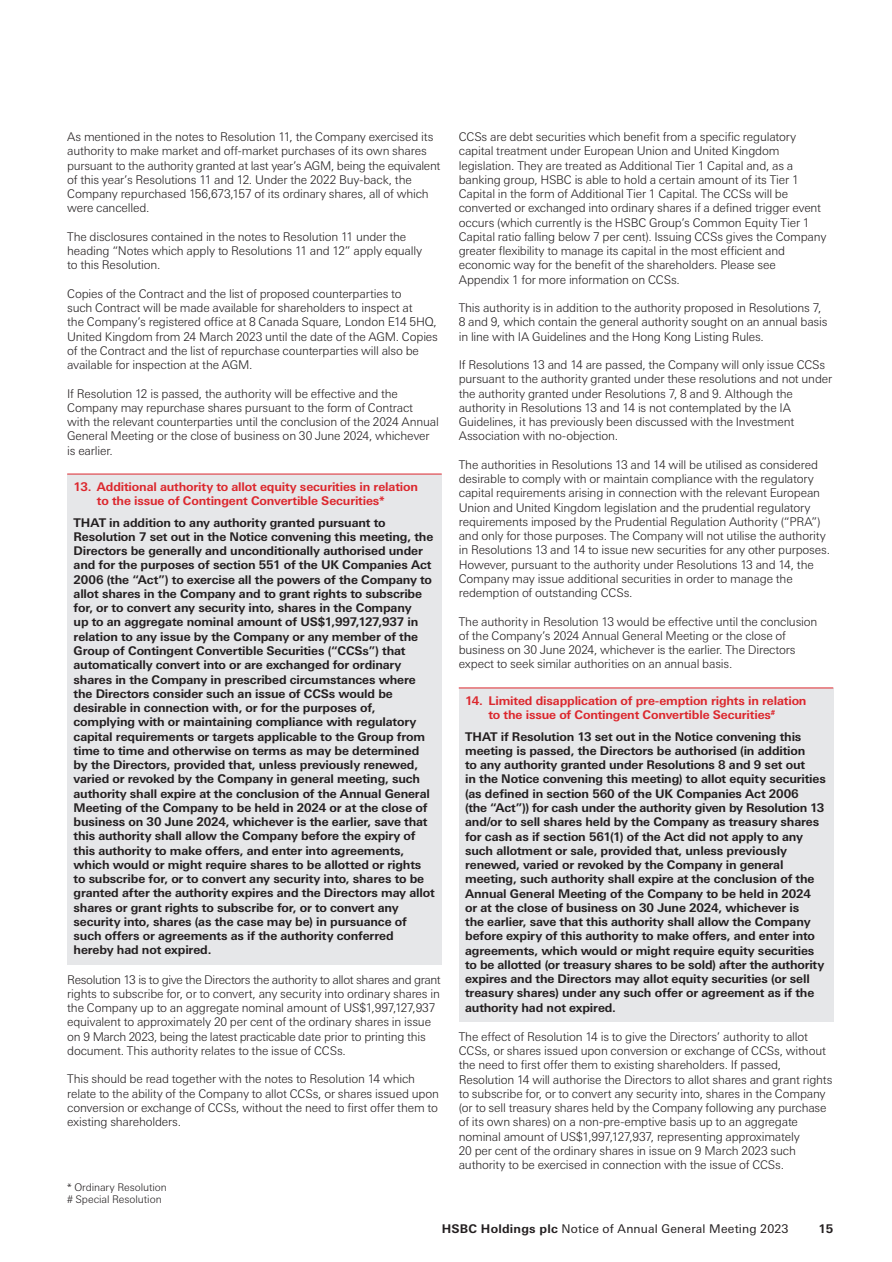
<style>
.page{position:relative;width:892px;height:1262px;background:#fff}
.page>*{position:absolute;margin:0;border:0;box-sizing:border-box;transform-origin:0 0}
.t1{font:300 12px/14.2px "Univers Nextfor HSBC";letter-spacing:-.015em;color:#231f20}
.t2{font:700 12px/14.2px "Univers Nextfor HSBC";letter-spacing:-.015em;color:#231f20}
.t3{font:700 12px/14.2px "Univers Nextfor HSBC";letter-spacing:-.015em;color:#dc272d}
.t4{font:12px "Univers Nextfor HSBC";letter-spacing:.015em;color:#231f20}
.t5{font:300 10.5px/12px "Univers Nextfor HSBC";letter-spacing:-.005em;color:#231f20}
.s1{font-weight:700}
</style>
<div class="page">
<div style="left:67px;top:474px;width:374px;height:41px;background:#e6e7e9"></div>
<hr style="left:67px;top:473px;width:374px;height:1px;background:#dc272d">
<div style="left:67px;top:502px;width:374px;height:462px;background:#e6e7e9"></div>
<div style="left:458px;top:687px;width:375px;height:42px;background:#e6e7e9"></div>
<hr style="left:458px;top:687px;width:375px;height:1px;background:#dc272d">
<div style="left:458px;top:716px;width:375px;height:305px;background:#e6e7e9"></div>
<p class="t1" style="left:67px;top:129px;width:374px">As mentioned in the notes to Resolution 11, the Company exercised its authority to make market and off-market purchases of its own shares pursuant to the authority granted at last year’s AGM, being the equivalent of this year’s Resolutions 11 and 12. Under the 2022 Buy-back, the Company repurchased 156,673,157 of its ordinary shares, all of which were cancelled.</p>
<p class="t1" style="left:67px;top:228px;width:356px">The disclosures contained in the notes to Resolution 11 under the heading “Notes which apply to Resolutions 11 and 12” apply equally to this Resolution.</p>
<p class="t1" style="left:67px;top:285px;width:372px">Copies of the Contract and the list of proposed counterparties to<br>such Contract will be made available for shareholders to inspect at<br>the Company’s registered office at 8 Canada Square, London E14 5HQ, United Kingdom from 24 March 2023 until the date of the AGM. Copies of the Contract and the list of repurchase counterparties will also be available for inspection at the AGM.</p>
<p class="t1" style="left:67px;top:385px;width:373px">If Resolution 12 is passed, the authority will be effective and the Company may repurchase shares pursuant to the form of Contract with the relevant counterparties until the conclusion of the 2024 Annual General Meeting or the close of business on 30 June 2024, whichever is earlier.</p>
<p class="t3" style="left:97px;top:478px;width:322px;text-indent:-23px">13. Additional authority to allot equity securities in relation to the issue of Contingent Convertible Securities*</p>
<p class="t2" style="left:74px;top:514px;width:362px">THAT in addition to any authority granted pursuant to Resolution 7 set out in the Notice convening this meeting, the Directors be generally and unconditionally authorised under and for the purposes of section 551 of the UK Companies Act 2006 (the “Act”) to exercise all the powers of the Company to allot shares in the Company and to grant rights to subscribe for, or to convert any security into, shares in the Company<br>up to an aggregate nominal amount of US$1,997,127,937 in relation to any issue by the Company or any member of the Group of Contingent Convertible Securities (“CCSs”) that automatically convert into or are exchanged for ordinary shares in the Company in prescribed circumstances where the Directors consider such an issue of CCSs would be desirable in connection with, or for the purposes of, complying with or maintaining compliance with regulatory capital requirements or targets applicable to the Group from time to time and otherwise on terms as may be determined by the Directors, provided that, unless previously renewed, varied or revoked by the Company in general meeting, such authority shall expire at the conclusion of the Annual General Meeting of the Company to be held in 2024 or at the close of business on 30 June 2024, whichever is the earlier, save that this authority shall allow the Company before the expiry of this authority to make offers, and enter into agreements, which would or might require shares to be allotted or rights to subscribe for, or to convert any security into, shares to be granted after the authority expires and the Directors may allot shares or grant rights to subscribe for, or to convert any security into, shares (as the case may be) in pursuance of such offers or agreements as if the authority conferred hereby had not expired.</p>
<p class="t1" style="left:67px;top:971px;width:375px">Resolution 13 is to give the Directors the authority to allot shares and grant rights to subscribe for, or to convert, any security into ordinary shares in the Company up to an aggregate nominal amount of US$1,997,127,937 equivalent to approximately 20 per cent of the ordinary shares in issue on 9 March 2023, being the latest practicable date prior to printing this document. This authority relates to the issue of CCSs.</p>
<p class="t1" style="left:67px;top:1070px;width:373px">This should be read together with the notes to Resolution 14 which relate to the ability of the Company to allot CCSs, or shares issued upon conversion or exchange of CCSs, without the need to first offer them to existing shareholders.</p>
<p class="t5" style="left:67px;top:1180px;width:101px">* Ordinary Resolution # Special Resolution</p>
<p class="t1" style="left:458px;top:129px;width:369px">CCSs are debt securities which benefit from a specific regulatory capital treatment under European Union and United Kingdom legislation. They are treated as Additional Tier 1 Capital and, as a banking group, HSBC is able to hold a certain amount of its Tier 1<br>Capital in the form of Additional Tier 1 Capital. The CCSs will be converted or exchanged into ordinary shares if a defined trigger event occurs (which currently is the HSBC Group’s Common Equity Tier 1<br>Capital ratio falling below 7 per cent). Issuing CCSs gives the Company greater flexibility to manage its capital in the most efficient and economic way for the benefit of the shareholders. Please see Appendix 1 for more information on CCSs.</p>
<p class="t1" style="left:458px;top:300px;width:370px">This authority is in addition to the authority proposed in Resolutions 7,<br>8 and 9, which contain the general authority sought on an annual basis in line with IA Guidelines and the Hong Kong Listing Rules.</p>
<p class="t1" style="left:458px;top:357px;width:375px">If Resolutions 13 and 14 are passed, the Company will only issue CCSs pursuant to the authority granted under these resolutions and not under the authority granted under Resolutions 7, 8 and 9. Although the authority in Resolutions 13 and 14 is not contemplated by the IA Guidelines, it has previously been discussed with the Investment Association with no-objection.</p>
<p class="t1" style="left:458px;top:456px;width:372px">The authorities in Resolutions 13 and 14 will be utilised as considered desirable to comply with or maintain compliance with the regulatory capital requirements arising in connection with the relevant European Union and United Kingdom legislation and the prudential regulatory requirements imposed by the Prudential Regulation Authority (“PRA”) and only for those purposes. The Company will not utilise the authority in Resolutions 13 and 14 to issue new securities for any other purposes.<br>However, pursuant to the authority under Resolutions 13 and 14, the Company may issue additional securities in order to manage the redemption of outstanding CCSs.</p>
<p class="t1" style="left:458px;top:613px;width:360px">The authority in Resolution 13 would be effective until the conclusion of the Company’s 2024 Annual General Meeting or the close of business on 30 June 2024, whichever is the earlier. The Directors expect to seek similar authorities on an annual basis.</p>
<p class="t3" style="left:488px;top:692px;width:319px;text-indent:-23px">14. Limited disapplication of pre-emption rights in relation to the issue of Contingent Convertible Securities<sup>#</sup></p>
<p class="t2" style="left:465px;top:728px;width:362px">THAT if Resolution 13 set out in the Notice convening this meeting is passed, the Directors be authorised (in addition<br>to any authority granted under Resolutions 8 and 9 set out<br>in the Notice convening this meeting) to allot equity securities (as defined in section 560 of the UK Companies Act 2006<br>(the “Act”)) for cash under the authority given by Resolution 13 and/or to sell shares held by the Company as treasury shares for cash as if section 561(1) of the Act did not apply to any such allotment or sale, provided that, unless previously renewed, varied or revoked by the Company in general meeting, such authority shall expire at the conclusion of the Annual General Meeting of the Company to be held in 2024 or at the close of business on 30 June 2024, whichever is<br>the earlier, save that this authority shall allow the Company before expiry of this authority to make offers, and enter into agreements, which would or might require equity securities to be allotted (or treasury shares to be sold) after the authority expires and the Directors may allot equity securities (or sell treasury shares) under any such offer or agreement as if the authority had not expired.</p>
<p class="t1" style="left:458px;top:1028px;width:375px">The effect of Resolution 14 is to give the Directors’ authority to allot CCSs, or shares issued upon conversion or exchange of CCSs, without the need to first offer them to existing shareholders. If passed, Resolution 14 will authorise the Directors to allot shares and grant rights to subscribe for, or to convert any security into, shares in the Company (or to sell treasury shares held by the Company following any purchase of its own shares) on a non-pre-emptive basis up to an aggregate nominal amount of US$1,997,127,937, representing approximately<br>20 per cent of the ordinary shares in issue on 9 March 2023 such authority to be exercised in connection with the issue of CCSs.</p>
<p class="t4" style="left:441px;top:1220px;width:348px"><span class="s1">HSBC Holdings plc</span> Notice of Annual General Meeting 2023</p>
<p class="t2" style="left:818px;top:1220px;width:16px">15</p>
</div>
